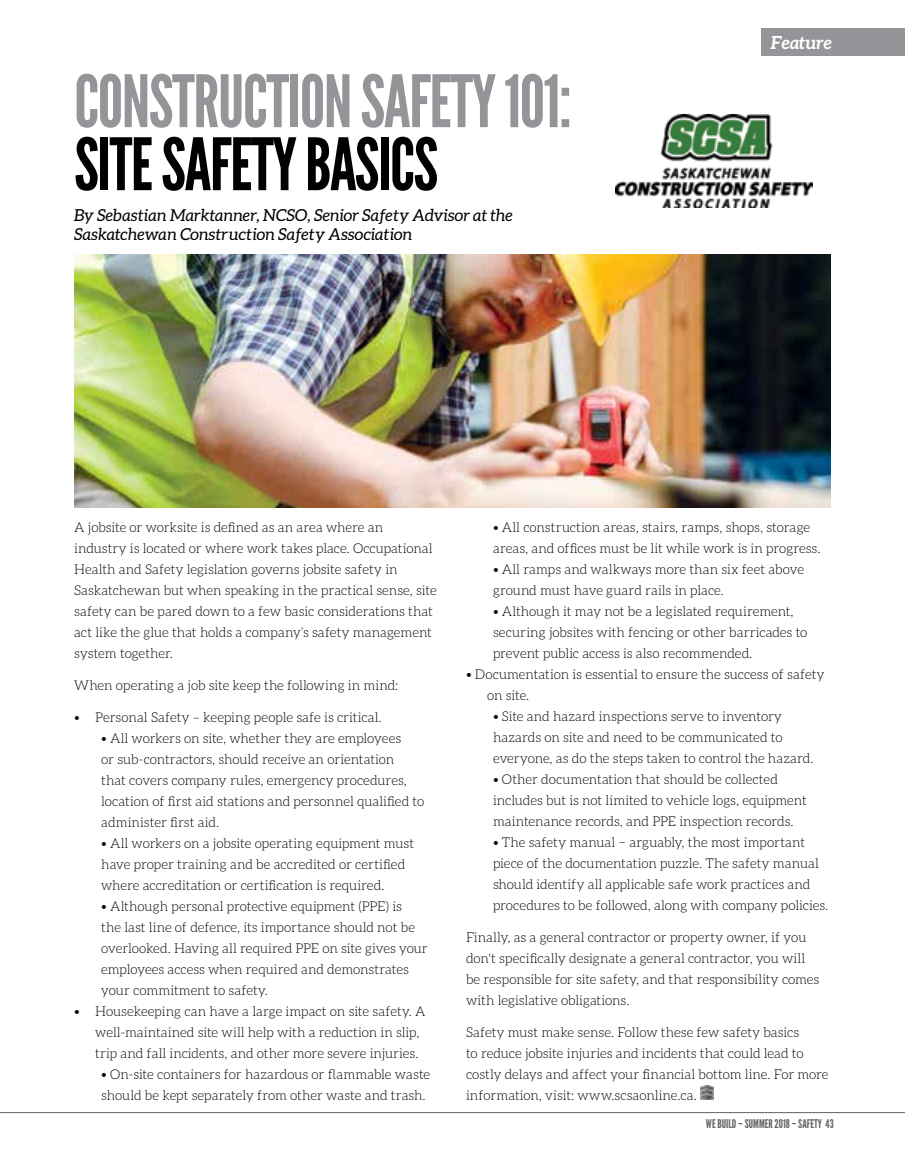
<style>
.page{position:relative;width:905px;height:1175px;background:#fff}
.page>*{position:absolute;margin:0;border:0;box-sizing:border-box;transform-origin:0 0}
.t1{font:72px "League Gothic";letter-spacing:-.02em;color:#939598}
.t2{font:72px "League Gothic";letter-spacing:-.02em;color:#000}
.t3{font:italic 700 18px "Aleo";letter-spacing:-.01em;color:#fff}
.t4{font:italic 16.5px/19.5px "Aleo";color:#000}
.t5{font:300 13.5px/21px "Aleo";letter-spacing:-.005em;color:#000}
.t6{font:12px "League Gothic";color:#636466}
</style>
<div class="page">
<hr style="left:0;top:1112px;width:904px;height:1px;background:#636466">
<div style="left:760px;top:29px;width:144px;height:27px;background:#939598"></div>
<img style="left:700px;top:1085px;width:13px;height:14px">
<img style="left:74px;top:254px;width:756px;height:254px">
<img style="left:615px;top:115px;width:197px;height:92px">
<h1 class="t1" style="left:74px;top:59px;width:499px">CONSTRUCTION SAFETY 101:</h1>
<h1 class="t2" style="left:74px;top:122px;width:365px">SITE SAFETY BASICS</h1>
<p class="t4" style="left:74px;top:205px;width:440px">By Sebastian Marktanner, NCSO, Senior Safety Advisor at the<br>Saskatchewan Construction Safety Association</p>
<h2 class="t3" style="left:770px;top:32px;width:63px">Feature</h2>
<p class="t5" style="left:74px;top:516px;width:364px">A jobsite or worksite is defined as an area where an industry is located or where work takes place. Occupational Health and Safety legislation governs jobsite safety in Saskatchewan but when speaking in the practical sense, site safety can be pared down to a few basic considerations that act like the glue that holds a company’s safety management system together.</p>
<p class="t5" style="left:74px;top:674px;width:325px">When operating a job site keep the following in mind:</p>
<p class="t5" style="left:74px;top:706px;width:309px">• Personal Safety – keeping people safe is critical.</p>
<p class="t5" style="left:101px;top:727px;width:324px">• All workers on site, whether they are employees<br>or sub-contractors, should receive an orientation<br>that covers company rules, emergency procedures, location of first aid stations and personnel qualified to administer first aid.</p>
<p class="t5" style="left:101px;top:832px;width:314px">• All workers on a jobsite operating equipment must have proper training and be accredited or certified where accreditation or certification is required.</p>
<p class="t5" style="left:101px;top:895px;width:328px">• Although personal protective equipment (PPE) is<br>the last line of defence, its importance should not be overlooked. Having all required PPE on site gives your employees access when required and demonstrates your commitment to safety.</p>
<p class="t5" style="left:95px;top:1000px;width:332px;text-indent:-21px">• Housekeeping can have a large impact on site safety. A well-maintained site will help with a reduction in slip, trip and fall incidents, and other more severe injuries.</p>
<p class="t5" style="left:101px;top:1063px;width:330px">• On-site containers for hazardous or flammable waste should be kept separately from other waste and trash.</p>
<p class="t5" style="left:493px;top:517px;width:329px">• All construction areas, stairs, ramps, shops, storage areas, and offices must be lit while work is in progress.</p>
<p class="t5" style="left:493px;top:559px;width:312px">• All ramps and walkways more than six feet above ground must have guard rails in place.</p>
<p class="t5" style="left:493px;top:601px;width:316px">• Although it may not be a legislated requirement, securing jobsites with fencing or other barricades to prevent public access is also recommended.</p>
<p class="t5" style="left:487px;top:664px;width:339px;text-indent:-21px">• Documentation is essential to ensure the success of safety on site.</p>
<p class="t5" style="left:493px;top:706px;width:322px">• Site and hazard inspections serve to inventory hazards on site and need to be communicated to everyone, as do the steps taken to control the hazard.</p>
<p class="t5" style="left:493px;top:769px;width:315px">• Other documentation that should be collected includes but is not limited to vehicle logs, equipment maintenance records, and PPE inspection records.</p>
<p class="t5" style="left:493px;top:832px;width:337px">• The safety manual − arguably, the most important piece of the documentation puzzle. The safety manual should identify all applicable safe work practices and procedures to be followed, along with company policies.</p>
<p class="t5" style="left:466px;top:926px;width:355px">Finally, as a general contractor or property owner, if you don't specifically designate a general contractor, you will be responsible for site safety, and that responsibility comes with legislative obligations.</p>
<p class="t5" style="left:466px;top:1021px;width:364px">Safety must make sense. Follow these few safety basics<br>to reduce jobsite injuries and incidents that could lead to costly delays and affect your financial bottom line. For more information, visit: www.scsaonline.ca.</p>
<p class="t6" style="left:706px;top:1116px;width:129px">WE BUILD – SUMMER 2018 – SAFETY 43</p>
</div>
